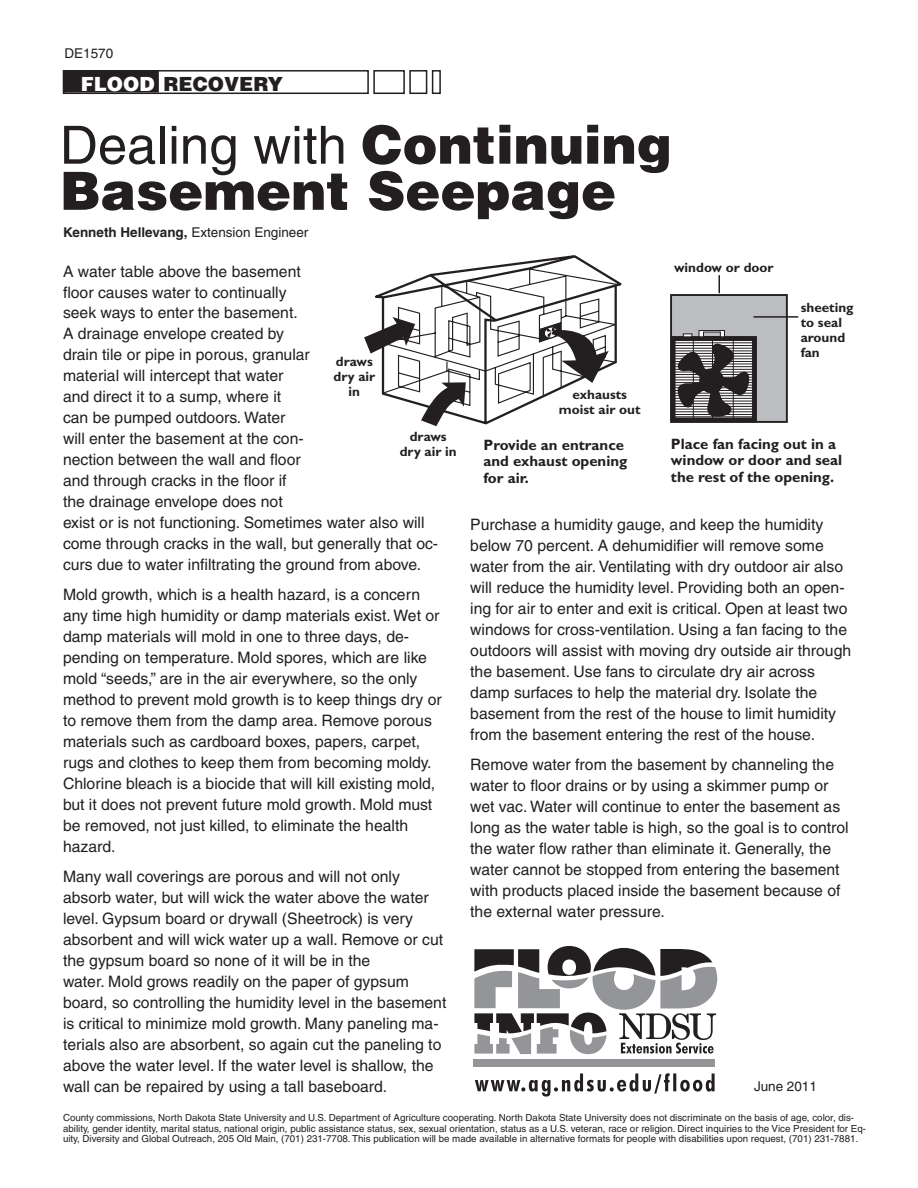
<style>
.page{position:relative;width:918px;height:1188px;background:#fff}
.page>*{position:absolute;margin:0;border:0;box-sizing:border-box;transform-origin:0 0}
.t1{font:900 52.65px/46px "Helvetica";color:#231f20}
.t2{font:900 19.5px "Helvetica";color:#231f20}
.t3{font:15.75px/21px "Helvetica";color:#231f20}
.t4{font:700 15px/16.5px "Gill Sans";color:#231f20}
.t5{font:700 13.5px/15px "Gill Sans";color:#231f20;text-align:center}
.t6{font:700 13.5px "Helvetica";color:#231f20}
.t7{font:13.5px "Helvetica";color:#231f20}
.t8{font:9.75px/10.5px "Helvetica";color:#231f20}
.s1{color:#fff}
.s2{font-weight:400}
</style>
<div class="page">
<svg style="left:364px;top:255px;width:258px;height:171px"></svg>
<div style="left:671px;top:295px;width:116px;height:127px;background:#bcbdc0"></div>
<div style="left:670px;top:294px;width:118px;height:129px;border:2px solid #231f20"></div>
<div style="left:671px;top:336px;width:86px;height:86px;background:#231f20"></div>
<svg style="left:675px;top:341px;width:77px;height:76px"></svg>
<svg style="left:683px;top:333px;width:9px;height:4px"></svg>
<svg style="left:698px;top:330px;width:27px;height:8px"></svg>
<svg style="left:677px;top:344px;width:73px;height:73px"></svg>
<hr style="left:712px;top:341px;width:1px;height:77px;background:#231f20">
<hr style="left:733px;top:341px;width:1px;height:77px;background:#231f20">
<hr style="left:693px;top:341px;width:1px;height:77px;background:#231f20">
<hr style="left:674px;top:343px;width:79px;height:1px;background:#231f20">
<hr style="left:674px;top:353px;width:79px;height:1px;background:#231f20">
<hr style="left:674px;top:364px;width:79px;height:1px;background:#231f20">
<hr style="left:674px;top:374px;width:79px;height:1px;background:#231f20">
<hr style="left:674px;top:385px;width:79px;height:1px;background:#231f20">
<hr style="left:674px;top:395px;width:79px;height:1px;background:#231f20">
<hr style="left:674px;top:406px;width:79px;height:1px;background:#231f20">
<hr style="left:674px;top:345px;width:79px;height:1px;background:#231f20">
<hr style="left:674px;top:356px;width:79px;height:1px;background:#231f20">
<hr style="left:674px;top:366px;width:79px;height:1px;background:#231f20">
<hr style="left:674px;top:377px;width:79px;height:1px;background:#231f20">
<hr style="left:674px;top:388px;width:79px;height:1px;background:#231f20">
<hr style="left:674px;top:398px;width:79px;height:1px;background:#231f20">
<hr style="left:674px;top:409px;width:79px;height:1px;background:#231f20">
<hr style="left:674px;top:348px;width:79px;height:1px;background:#231f20">
<hr style="left:674px;top:359px;width:79px;height:1px;background:#231f20">
<hr style="left:674px;top:369px;width:79px;height:1px;background:#231f20">
<hr style="left:674px;top:380px;width:79px;height:1px;background:#231f20">
<hr style="left:674px;top:390px;width:79px;height:1px;background:#231f20">
<hr style="left:674px;top:401px;width:79px;height:1px;background:#231f20">
<hr style="left:674px;top:412px;width:79px;height:1px;background:#231f20">
<hr style="left:674px;top:351px;width:79px;height:1px;background:#231f20">
<hr style="left:674px;top:361px;width:79px;height:1px;background:#231f20">
<hr style="left:674px;top:372px;width:79px;height:1px;background:#231f20">
<hr style="left:674px;top:382px;width:79px;height:1px;background:#231f20">
<hr style="left:674px;top:393px;width:79px;height:1px;background:#231f20">
<hr style="left:674px;top:403px;width:79px;height:1px;background:#231f20">
<hr style="left:674px;top:414px;width:79px;height:1px;background:#231f20">
<svg style="left:718px;top:275px;width:2px;height:18px"></svg>
<hr style="left:753px;top:316px;width:45px;height:2px;background:#231f20">
<div style="left:63px;top:70px;width:306px;height:24px;border:2px solid #231f20"></div>
<div style="left:64px;top:71px;width:94px;height:21px;background:#231f20"></div>
<div style="left:63px;top:70px;width:96px;height:23px;border:2px solid #231f20"></div>
<div style="left:373px;top:70px;width:32px;height:24px;border:2px solid #231f20"></div>
<div style="left:409px;top:70px;width:18px;height:24px;border:2px solid #231f20"></div>
<div style="left:432px;top:70px;width:9px;height:24px;border:2px solid #231f20"></div>
<svg style="left:475px;top:1073px;width:240px;height:24px"></svg>
<div style="left:473px;top:1059px;width:242px;height:8px;background:#939598"></div>
<svg style="left:474px;top:946px;width:243px;height:108px"></svg>
<p class="t7" style="left:64px;top:46px;width:50px">DE1570</p>
<p class="t2" style="left:81px;top:71px;width:204px"><span class="s1">FLOOD</span> RECOVERY</p>
<h1 class="t1" style="left:60px;top:120px;width:613px"><span class="s2">Dealing with</span> Continuing<br>Basement Seepage</h1>
<p class="t6" style="left:63px;top:224px;width:247px">Kenneth Hellevang, <span class="s2">Extension Engineer</span></p>
<p class="t3" style="left:63px;top:260px;width:377px">A water table above the basement<br>floor causes water to continually<br>seek ways to enter the basement.<br>A drainage envelope created by<br>drain tile or pipe in porous, granular<br>material will intercept that water<br>and direct it to a sump, where it<br>can be pumped outdoors. Water<br>will enter the basement at the con-<br>nection between the wall and floor<br>and through cracks in the floor if<br>the drainage envelope does not<br>exist or is not functioning. Sometimes water also will come through cracks in the wall, but generally that oc&shy;curs due to water infiltrating the ground from above.</p>
<p class="t3" style="left:63px;top:584px;width:380px">Mold growth, which is a health hazard, is a concern any time high humidity or damp materials exist. Wet or damp materials will mold in one to three days, de&shy;pending on temperature. Mold spores, which are like mold “seeds,” are in the air everywhere, so the only method to prevent mold growth is to keep things dry or to remove them from the damp area. Remove porous materials such as cardboard boxes, papers, carpet, rugs and clothes to keep them from becoming moldy.<br>Chlorine bleach is a biocide that will kill existing mold, but it does not prevent future mold growth. Mold must be removed, not just killed, to eliminate the health hazard.</p>
<p class="t3" style="left:63px;top:866px;width:385px">Many wall coverings are porous and will not only absorb water, but will wick the water above the water level. Gypsum board or drywall (Sheetrock) is very absorbent and will wick water up a wall. Remove or cut the gypsum board so none of it will be in the<br>water. Mold grows readily on the paper of gypsum board, so controlling the humidity level in the basement is critical to minimize mold growth. Many paneling ma&shy;terials also are absorbent, so again cut the paneling to above the water level. If the water level is shallow, the wall can be repaired by using a tall baseboard.</p>
<p class="t5" style="left:333px;top:354px;width:43px">draws dry air in</p>
<p class="t5" style="left:400px;top:429px;width:59px">draws dry air in</p>
<p class="t5" style="left:559px;top:386px;width:83px">exhausts moist air out</p>
<p class="t4" style="left:484px;top:436px;width:145px">Provide an entrance and exhaust opening for air.</p>
<p class="t5" style="left:674px;top:260px;width:101px">window or door</p>
<p class="t5" style="left:801px;top:300px;width:54px;text-align:left">sheeting to seal around fan</p>
<p class="t4" style="left:671px;top:436px;width:173px">Place fan facing out in a window or door and seal the rest of the opening.</p>
<p class="t3" style="left:470px;top:514px;width:382px">Purchase a humidity gauge, and keep the humidity below 70 percent. A dehumidifier will remove some water from the air. Ventilating with dry outdoor air also will reduce the humidity level. Providing both an open&shy;ing for air to enter and exit is critical. Open at least two windows for cross-ventilation. Using a fan facing to the outdoors will assist with moving dry outside air through the basement. Use fans to circulate dry air across damp surfaces to help the material dry. Isolate the basement from the rest of the house to limit humidity from the basement entering the rest of the house.</p>
<p class="t3" style="left:470px;top:754px;width:380px">Remove water from the basement by channeling the water to floor drains or by using a skimmer pump or wet vac. Water will continue to enter the basement as long as the water table is high, so the goal is to control the water flow rather than eliminate it. Generally, the water cannot be stopped from entering the basement with products placed inside the basement because of the external water pressure.</p>
<p class="t7" style="left:754px;top:1078px;width:64px">June 2011</p>
<p class="t8" style="left:63px;top:1112px;width:805px">County commissions, North Dakota State University and U.S. Department of Agriculture cooperating. North Dakota State University does not discriminate on the basis of age, color, dis&shy;ability, gender identity, marital status, national origin, public assistance status, sex, sexual orientation, status as a U.S. veteran, race or religion. Direct inquiries to the Vice President for Eq&shy;uity, Diversity and Global Outreach, 205 Old Main, (701) 231-7708. This publication will be made available in alternative formats for people with disabilities upon request, (701) 231-7881.</p>
</div>
